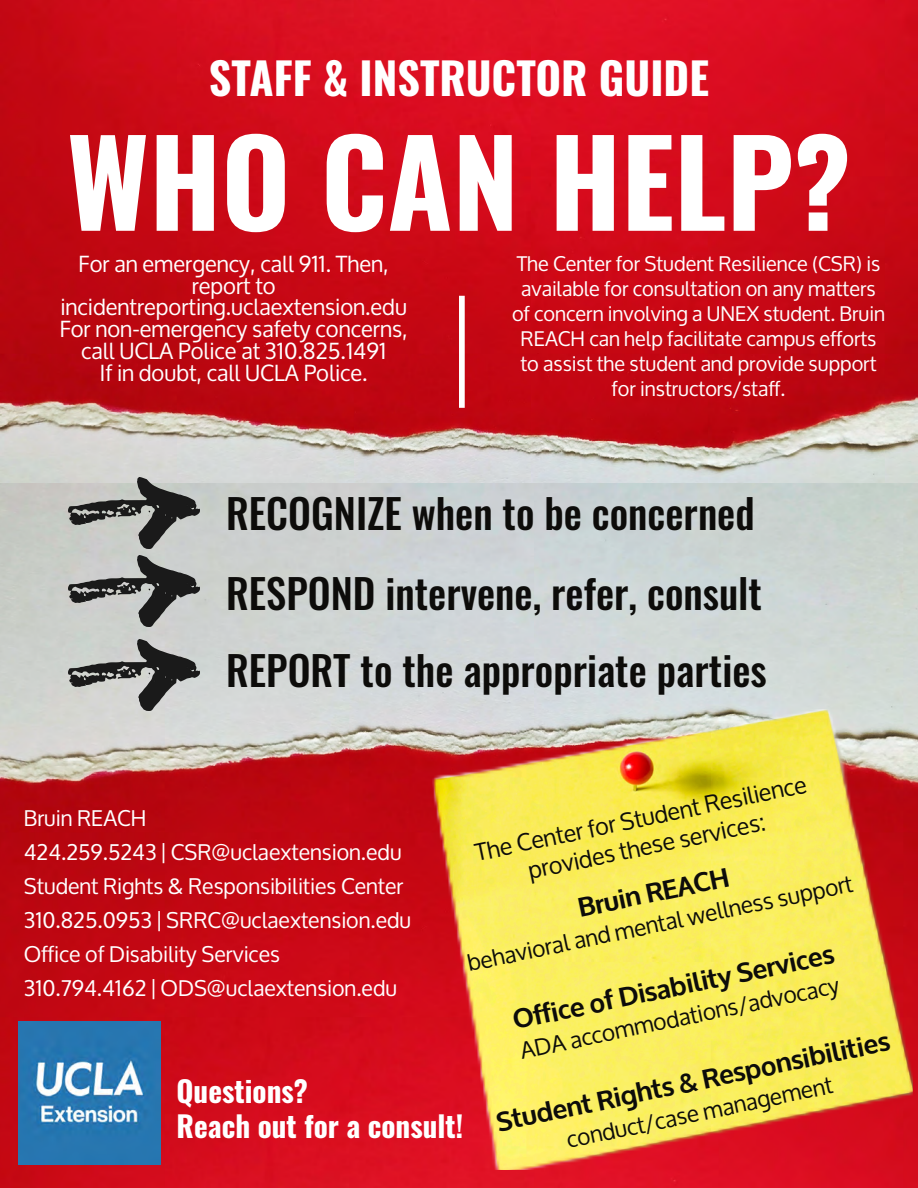
<style>
.page{position:relative;width:918px;height:1188px;background:#fff}
.page>*{position:absolute;margin:0;border:0;box-sizing:border-box;transform-origin:0 0}
.t1{font:700 118.2px "Oswald";color:#fff}
.t2{font:700 43.95px "Oswald";color:#fff}
.t3{font:500 40.65px/78.6px "Oswald";color:#0d0c0a}
.t4{font:700 29.25px/35.5px "Oswald";color:#fff}
.t5{font:700 26.7px "Oxygen";color:#0d0c0a}
.t6{font:23.4px/28.5px "Oxygen";color:#0d0c0a;text-align:center}
.t7{font:22.65px "Oxygen";color:#0d0c0a}
.t8{font:22.2px/21.8px "Oxygen";color:#fff;text-align:center}
.t9{font:21.6px/34px "Oxygen";color:#fff}
.t10{font:20.25px/25px "Oxygen";color:#fff;text-align:center}
</style>
<div class="page">
<img style="left:0;top:0;width:918px;height:484px">
<img style="left:0;top:484px;width:918px;height:704px">
<div style="left:459px;top:296px;width:6px;height:112px;background:#fff"></div>
<img style="left:68px;top:478px;width:131px;height:71px">
<img style="left:68px;top:556px;width:131px;height:70px">
<img style="left:68px;top:639px;width:131px;height:71px">
<img style="left:432px;top:709px;width:480px;height:461px">
<img style="left:18px;top:1022px;width:143px;height:142px">
<h2 class="t2" style="left:209px;top:55px;width:501px">STAFF &amp; INSTRUCTOR GUIDE</h2>
<h1 class="t1" style="left:67px;top:121px;width:786px">WHO CAN HELP?</h1>
<p class="t8" style="left:60px;top:253px;width:349px">For an emergency, call 911. Then, report to incidentreporting.uclaextension.edu<br>For non-emergency safety concerns, call UCLA Police at 310.825.1491<br>If in doubt, call UCLA Police.</p>
<p class="t10" style="left:512px;top:252px;width:374px">The Center for Student Resilience (CSR) is available for consultation on any matters of concern involving a UNEX student. Bruin REACH can help facilitate campus efforts to assist the student and provide support for instructors/staff.</p>
<h3 class="t3" style="left:226px;top:476px;width:542px">RECOGNIZE when to be concerned<br>RESPOND intervene, refer, consult<br>REPORT to the appropriate parties</h3>
<p class="t6" style="left:473px;top:840px;width:339px;rotate:-12deg">The Center for Student Resilience provides these services:</p>
<p class="t9" style="left:24px;top:802px;width:389px">Bruin REACH<br>424.259.5243 | CSR@uclaextension.edu Student Rights &amp; Responsibilities Center 310.825.0953 | SRRC@uclaextension.edu Office of Disability Services<br>310.794.4162 | ODS@uclaextension.edu</p>
<h3 class="t5" style="left:575px;top:892px;width:155px;rotate:-12deg">Bruin REACH</h3>
<p class="t7" style="left:465px;top:951px;width:394px;rotate:-12deg">behavioral and mental wellness support</p>
<h3 class="t5" style="left:510px;top:1005px;width:329px;rotate:-12deg">Office of Disability Services</h3>
<p class="t7" style="left:518px;top:1039px;width:327px;rotate:-12deg">ADA accommodations/advocacy</p>
<h3 class="t5" style="left:493px;top:1107px;width:402px;rotate:-12deg">Student Rights &amp; Responsibilities</h3>
<p class="t7" style="left:564px;top:1128px;width:272px;rotate:-12deg">conduct/case management</p>
<h3 class="t4" style="left:176px;top:1075px;width:288px">Questions?<br>Reach out for a consult!</h3>
</div>
